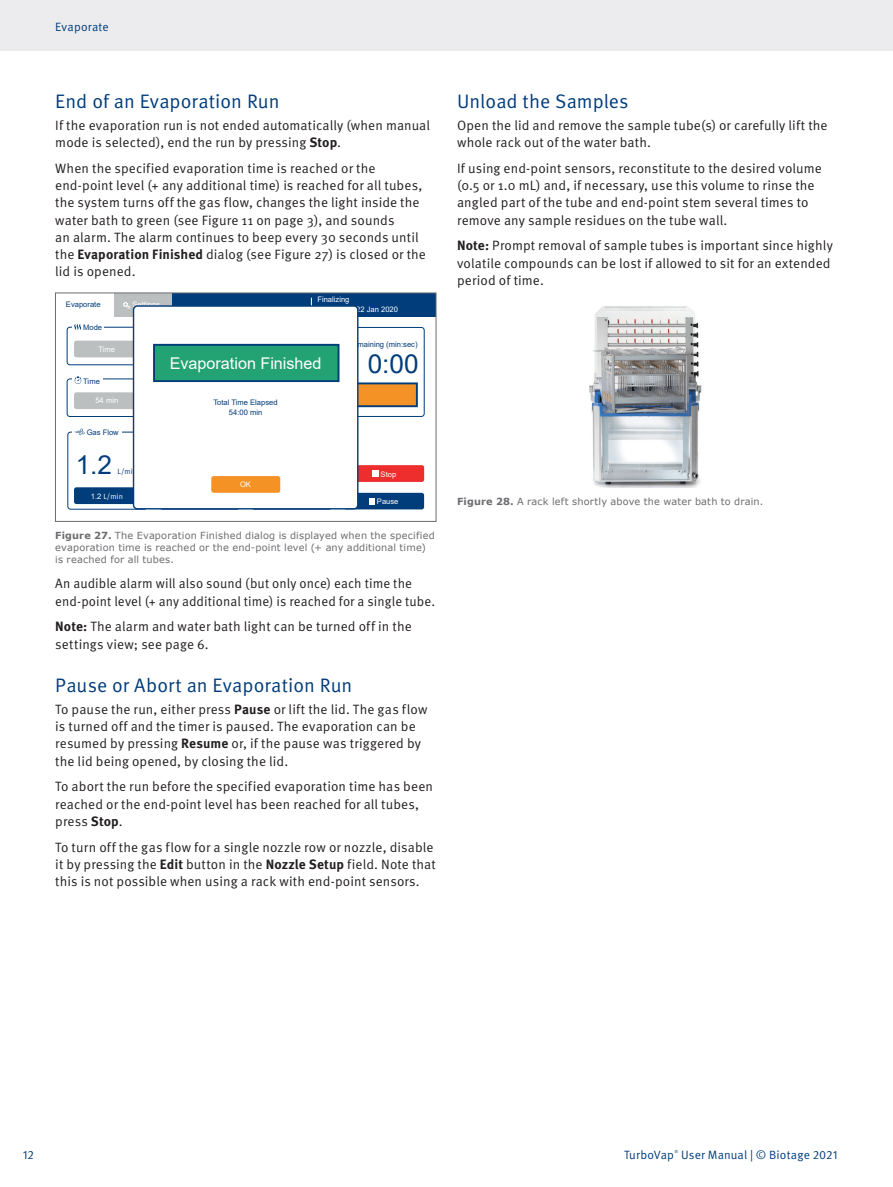
<style>
.page{position:relative;width:893px;height:1187px;background:#fff}
.page>*{position:absolute;margin:0;border:0;box-sizing:border-box;transform-origin:0 0}
.t1{font:26.1px "Arial";color:#013c7b}
.t2{font:19.5px "Meta OT Norm";color:#013c7b}
.t3{font:16.2px "Arial";color:#fff}
.t4{font:13.5px/17.2px "Meta OT Norm";letter-spacing:.005em;color:#231f20}
.t5{font:12px "Meta OT Norm";letter-spacing:.01em;color:#013c7b}
.t6{font:9.75px/12px "Verdana";letter-spacing:.02em;color:#6c6d70}
.t7{font:7.65px "Arial";color:#013c7b}
.t8{font:7.65px/10.1px "Arial";color:#fff}
.t9{font:7.65px "Meta OT Norm";color:#fff}
.t10{font:7.65px "Meta OT Norm";color:#013c7b}
.t11{font:4.35px "Meta OT Norm";color:#013c7b}
.s1{font-family:"Meta OT";font-weight:700}
.s2{font-family:"Arial"}
.s3{font-weight:700}
</style>
<div class="page">
<div style="left:0;top:0;width:893px;height:51px;background:#ececee"></div>
<div style="left:114px;top:293px;width:322px;height:23px;background:#013c7b"></div>
<div style="left:67px;top:327px;width:80px;height:38px;border:1px solid #013c7b;border-radius:3px"></div>
<div style="left:74px;top:340px;width:66px;height:17px;background:#bcbfc0;border-radius:2px"></div>
<div style="left:114px;top:293px;width:58px;height:23px;background:#bcbfc0"></div>
<svg style="left:123px;top:302px;width:7px;height:7px"></svg>
<div style="left:67px;top:378px;width:80px;height:39px;border:1px solid #013c7b;border-radius:3px"></div>
<div style="left:74px;top:392px;width:66px;height:17px;background:#bcbfc0;border-radius:2px"></div>
<div style="left:72px;top:374px;width:31px;height:12px;background:#fff"></div>
<svg style="left:75px;top:376px;width:6px;height:8px"></svg>
<div style="left:344px;top:493px;width:80px;height:16px;background:#013c7b;border-radius:2px"></div>
<svg style="left:369px;top:498px;width:6px;height:6px"></svg>
<div style="left:344px;top:465px;width:80px;height:17px;background:#ee2d2d;border-radius:2px"></div>
<div style="left:372px;top:470px;width:6px;height:7px;background:#fff"></div>
<div style="left:167px;top:383px;width:250px;height:23px;background:#f59226"></div>
<div style="left:68px;top:432px;width:79px;height:77px;border:1px solid #013c7b;border-radius:3px"></div>
<div style="left:74px;top:487px;width:66px;height:17px;background:#013c7b;border-radius:2px"></div>
<div style="left:72px;top:320px;width:32px;height:13px;background:#fff"></div>
<svg style="left:74px;top:324px;width:7px;height:6px"></svg>
<div style="left:72px;top:425px;width:49px;height:13px;background:#fff"></div>
<svg style="left:75px;top:428px;width:10px;height:7px"></svg>
<div style="left:166px;top:382px;width:252px;height:25px;border:2px solid #013c7b"></div>
<div style="left:134px;top:306px;width:224px;height:203px;background:#fff;border-radius:4px"></div>
<div style="left:133px;top:305px;width:225px;height:204px;border:1px solid #013c7b;border-radius:4px"></div>
<div style="left:154px;top:345px;width:184px;height:36px;background:#23a273"></div>
<div style="left:153px;top:344px;width:186px;height:38px;border:2px solid #013c7b"></div>
<div style="left:211px;top:476px;width:69px;height:17px;background:#f59226;border-radius:2px"></div>
<img style="left:589px;top:306px;width:113px;height:181px">
<p class="t5" style="left:55px;top:20px;width:55px">Evaporate</p>
<h2 class="t2" style="left:55px;top:90px;width:226px">End of an Evaporation Run</h2>
<p class="t4" style="left:55px;top:117px;width:376px">If the evaporation run is not ended automatically (when manual mode is selected), end the run by pressing <span class="s1">Stop</span>.</p>
<p class="t4" style="left:55px;top:160px;width:372px">When the specified evaporation time is reached or the end-point level (+ any additional time) is reached for all tubes, the system turns off the gas flow, changes the light inside the water bath to green (see Figure 11 on page 3), and sounds<br>an alarm. The alarm continues to beep every 30 seconds until the <span class="s1">Evaporation Finished</span> dialog (see Figure 27) is closed or the lid is opened.</p>
<p class="t7" style="left:66px;top:299px;width:36px">Evaporate</p>
<p class="t8" style="left:317px;top:294px;width:82px">Finalizing<br>12:44 Wed 22 Jan 2020</p>
<p class="t8" style="left:99px;top:344px;width:18px">Time</p>
<p class="t8" style="left:133px;top:299px;width:29px">Settings</p>
<p class="t7" style="left:83px;top:322px;width:21px">Mode</p>
<p class="t7" style="left:348px;top:338px;width:71px">Remaining (min:sec)</p>
<p class="t7" style="left:83px;top:376px;width:18px">Time</p>
<p class="t8" style="left:95px;top:395px;width:24px">54 min</p>
<p class="t7" style="left:87px;top:427px;width:34px">Gas Flow</p>
<h1 class="t1" style="left:76px;top:447px;width:38px">1.2</h1>
<p class="t10" style="left:118px;top:467px;width:21px">L/min</p>
<p class="t9" style="left:91px;top:491px;width:34px"><span class="s2">1.2</span> L/min</p>
<p class="t3" style="left:170px;top:352px;width:153px">Evaporation Finished</p>
<p class="t7" style="left:213px;top:397px;width:66px">Total Time Elapsed</p>
<p class="t7" style="left:229px;top:407px;width:35px">54:00 min</p>
<p class="t8" style="left:240px;top:479px;width:12px">OK</p>
<h1 class="t1" style="left:368px;top:346px;width:52px">0:00</h1>
<p class="t8" style="left:381px;top:469px;width:17px">Stop</p>
<p class="t8" style="left:377px;top:496px;width:23px">Pause</p>
<p class="t6" style="left:55px;top:529px;width:381px"><span class="s3">Figure 27.</span> The Evaporation Finished dialog is displayed when the specified</p>
<p class="t6" style="left:55px;top:541px;width:372px">evaporation time is reached or the end-point level (+ any additional time) is reached for all tubes.</p>
<p class="t4" style="left:55px;top:575px;width:381px">An audible alarm will also sound (but only once) each time the end-point level (+ any additional time) is reached for a single tube.</p>
<p class="t4" style="left:55px;top:618px;width:358px"><span class="s1">Note:</span> The alarm and water bath light can be turned off in the settings view; see page 6.</p>
<h2 class="t2" style="left:55px;top:674px;width:299px">Pause or Abort an Evaporation Run</h2>
<p class="t4" style="left:55px;top:701px;width:374px">To pause the run, either press <span class="s1">Pause</span> or lift the lid. The gas flow is turned off and the timer is paused. The evaporation can be resumed by pressing <span class="s1">Resume</span> or, if the pause was triggered by the lid being opened, by closing the lid.</p>
<p class="t4" style="left:55px;top:778px;width:379px">To abort the run before the specified evaporation time has been reached or the end-point level has been reached for all tubes, press <span class="s1">Stop</span>.</p>
<p class="t4" style="left:55px;top:838px;width:382px">To turn off the gas flow for a single nozzle row or nozzle, disable it by pressing the <span class="s1">Edit</span> button in the <span class="s1">Nozzle Setup</span> field. Note that this is not possible when using a rack with end-point sensors.</p>
<h2 class="t2" style="left:457px;top:90px;width:173px">Unload the Samples</h2>
<p class="t4" style="left:457px;top:117px;width:372px">Open the lid and remove the sample tube(s) or carefully lift the whole rack out of the water bath.</p>
<p class="t4" style="left:457px;top:160px;width:366px">If using end-point sensors, reconstitute to the desired volume (0.5 or 1.0 mL) and, if necessary, use this volume to rinse the angled part of the tube and end-point stem several times to remove any sample residues on the tube wall.</p>
<p class="t4" style="left:457px;top:237px;width:377px"><span class="s1">Note:</span> Prompt removal of sample tubes is important since highly volatile compounds can be lost if allowed to sit for an extended period of time.</p>
<p class="t6" style="left:457px;top:495px;width:308px"><span class="s3">Figure 28.</span> A rack left shortly above the water bath to drain.</p>
<p class="t5" style="left:23px;top:1148px;width:13px">12</p>
<p class="t5" style="left:624px;top:1148px;width:52px">TurboVap</p>
<p class="t11" style="left:674px;top:1149px;width:5px">®</p>
<p class="t5" style="left:681px;top:1148px;width:158px">User Manual | © Biotage 2021</p>
</div>
